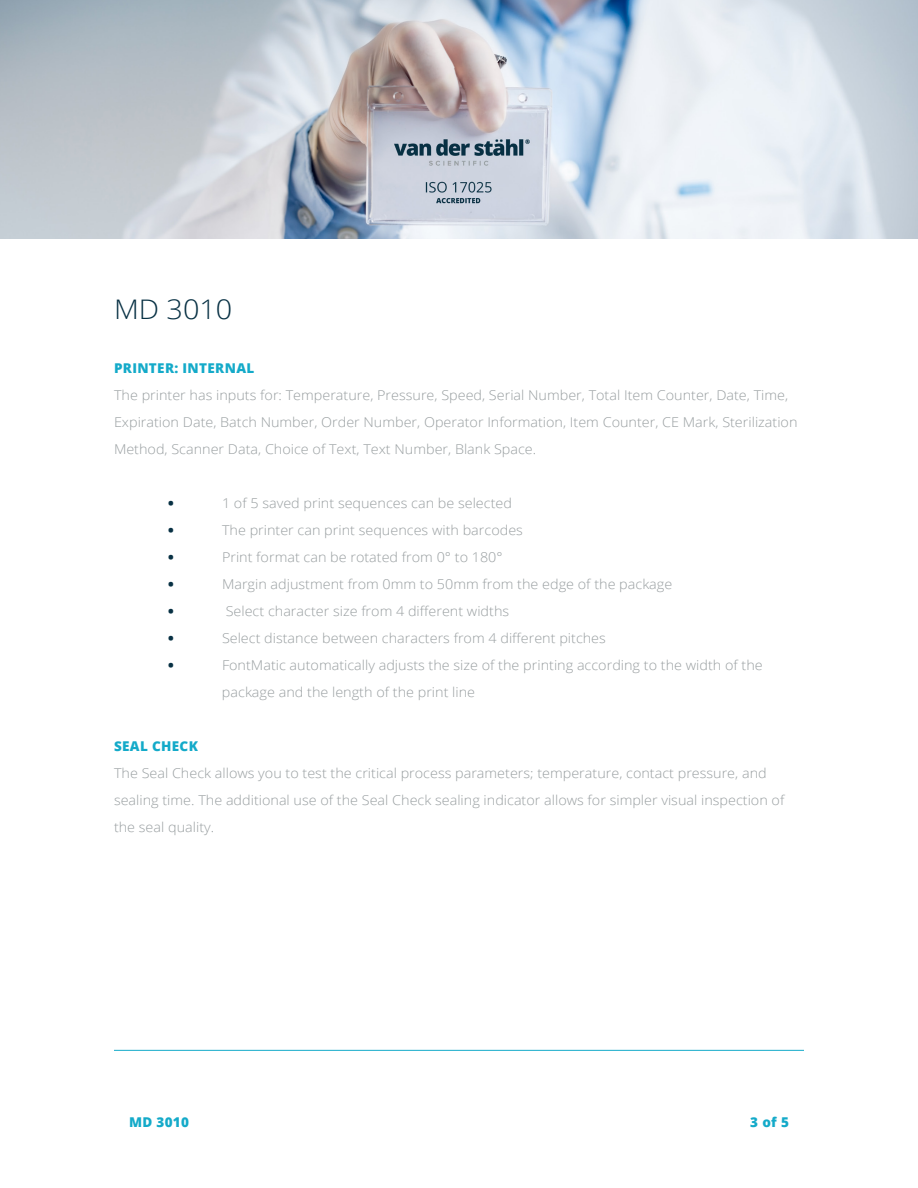
<style>
.page{position:relative;width:918px;height:1188px;background:#fff}
.page>*{position:absolute;margin:0;border:0;box-sizing:border-box;transform-origin:0 0}
.t1{font:300 27px "Open Sans";color:#083144;scale:1.07 1}
.t2{font:300 13.5px/27px "Open Sans";color:#989ea0;scale:1.07 1}
.t3{font:800 13.5px "Open Sans";letter-spacing:.025em;color:#14aac9}
.t4{font:800 13.5px "Open Sans";color:#083144;scale:1.07 1}
</style>
<div class="page">
<hr style="left:114px;top:1050px;width:690px;height:1px;background:#14aac9">
<img style="left:0;top:0;width:917px;height:239px">
<p class="t1" style="left:114px;top:291px;width:112px">MD 3010</p>
<p class="t3" style="left:114px;top:358px;width:142px">PRINTER: INTERNAL</p>
<p class="t2" style="left:114px;top:381px;width:640px">The printer has inputs for: Temperature, Pressure, Speed, Serial Number, Total Item Counter, Date, Time,<br>Expiration Date, Batch Number, Order Number, Operator Information, Item Counter, CE Mark, Sterilization<br>Method, Scanner Data, Choice of Text, Text Number, Blank Space.</p>
<p class="t4" style="left:168px;top:493px;width:7px">•</p>
<p class="t2" style="left:222px;top:489px;width:273px">1 of 5 saved print sequences can be selected</p>
<p class="t4" style="left:168px;top:520px;width:7px">•</p>
<p class="t2" style="left:222px;top:516px;width:283px">The printer can print sequences with barcodes</p>
<p class="t4" style="left:168px;top:547px;width:7px">•</p>
<p class="t2" style="left:222px;top:543px;width:264px">Print format can be rotated from 0° to 180°</p>
<p class="t4" style="left:168px;top:574px;width:7px">•</p>
<p class="t2" style="left:222px;top:570px;width:422px">Margin adjustment from 0mm to 50mm from the edge of the package</p>
<p class="t4" style="left:168px;top:601px;width:7px">•</p>
<p class="t2" style="left:226px;top:597px;width:266px">Select character size from 4 different widths</p>
<p class="t4" style="left:168px;top:628px;width:7px">•</p>
<p class="t2" style="left:222px;top:624px;width:360px">Select distance between characters from 4 different pitches</p>
<p class="t4" style="left:168px;top:655px;width:7px">•</p>
<p class="t2" style="left:222px;top:651px;width:507px">FontMatic automatically adjusts the size of the printing according to the width of the package and the length of the print line</p>
<p class="t3" style="left:114px;top:736px;width:85px">SEAL CHECK</p>
<p class="t2" style="left:114px;top:759px;width:628px">The Seal Check allows you to test the critical process parameters; temperature, contact pressure, and sealing time. The additional use of the Seal Check sealing indicator allows for simpler visual inspection of the seal quality.</p>
<p class="t3" style="left:129px;top:1112px;width:62px">MD 3010</p>
<p class="t3" style="left:750px;top:1112px;width:40px">3 of 5</p>
</div>
